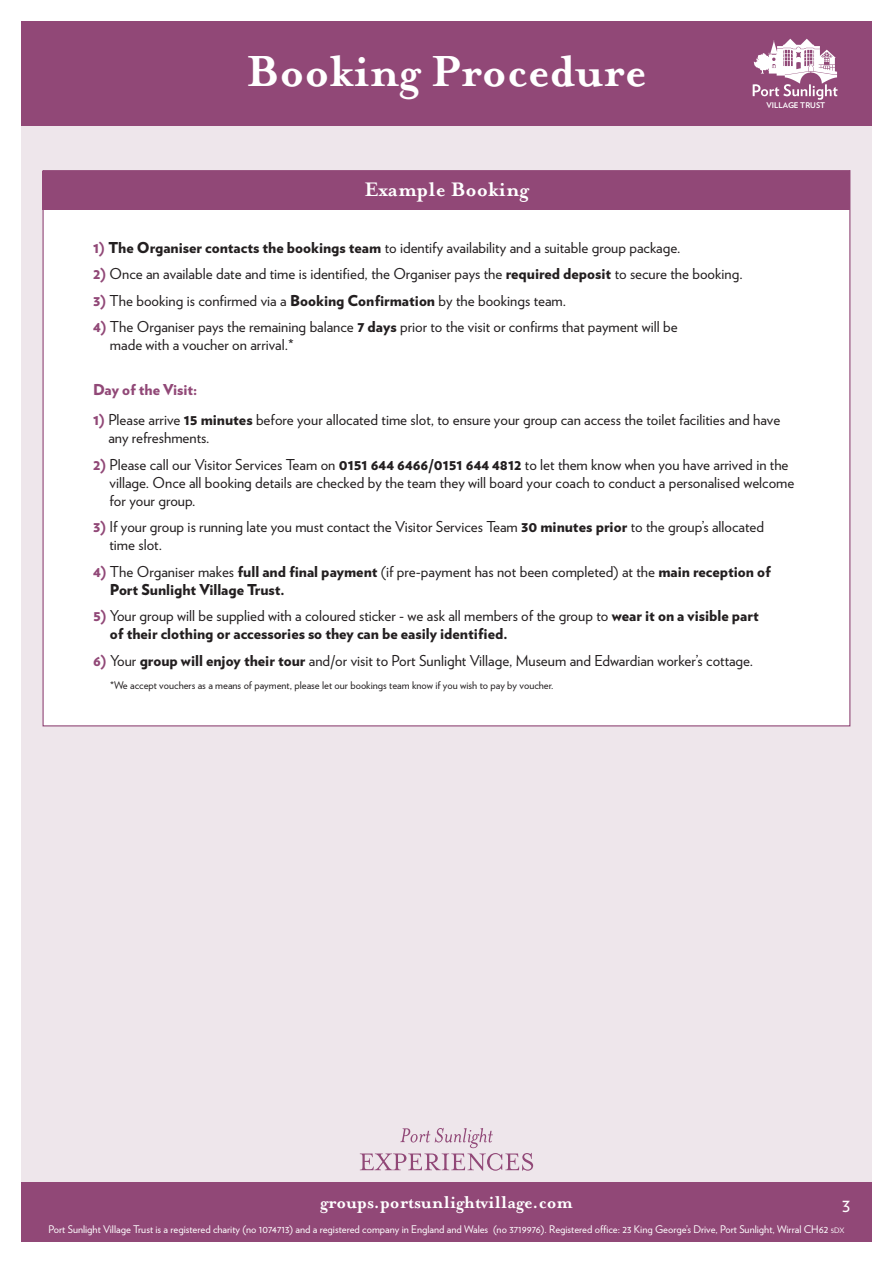
<style>
.page{position:relative;width:893px;height:1263px;background:#fff}
.page>*{position:absolute;margin:0;border:0;box-sizing:border-box;transform-origin:0 0}
.t1{font:700 49.95px "Mrs Eaves";color:#fff}
.t2{font:700 22.5px "Mrs Eaves";color:#fff}
.t3{font:700 19.5px "Mrs Eaves";color:#fff}
.t4{font:19.5px "Verlag";color:#fff}
.t5{font:15px/18px "Verlag";color:#231f20}
.t6{font:900 15px/18px "Verlag";color:#231f20}
.t7{font:900 15px "Verlag";color:#914877}
.t8{font:10.5px "Verlag";color:#fff}
.t9{font:10.5px "Verlag";color:#231f20}
.t10{font:700 7.8px "Verlag";color:#fff}
.s1{font-weight:900;color:#914877}
.s2{font-weight:900}
.s3{color:#914877}
.s4{font-weight:400}
.s5{font-size:7.5px}
</style>
<div class="page">
<div style="left:21px;top:21px;width:851px;height:1221px;background:#eee6eb"></div>
<div style="left:21px;top:21px;width:851px;height:105px;background:#914877"></div>
<svg style="left:753px;top:39px;width:84px;height:61px"></svg>
<div style="left:21px;top:1182px;width:851px;height:60px;background:#914877"></div>
<svg style="left:360px;top:1128px;width:173px;height:43px"></svg>
<div style="left:43px;top:170px;width:807px;height:556px;background:#fff;border:1px solid #914877"></div>
<div style="left:43px;top:171px;width:807px;height:38px;background:#914877"></div>
<p class="t1" style="left:247px;top:42px;width:401px">Booking Procedure</p>
<p class="t10" style="left:766px;top:99px;width:60px">VILLAGE TRUST</p>
<p class="t2" style="left:364px;top:176px;width:166px">Example Booking</p>
<p class="t5" style="left:93px;top:237px;width:589px"><span class="s1">1)</span> <span class="s2">The Organiser contacts the bookings team</span> to identify availability and a suitable group package.</p>
<p class="t5" style="left:93px;top:264px;width:651px"><span class="s1">2)</span> Once an available date and time is identified, the Organiser pays the <span class="s2">required deposit</span> to secure the booking.</p>
<p class="t5" style="left:93px;top:290px;width:474px"><span class="s1">3)</span> The booking is confirmed via a <span class="s2">Booking Confirmation</span> by the bookings team.</p>
<p class="t5" style="left:110px;top:317px;width:569px;text-indent:-17px"><span class="s1">4)</span> The Organiser pays the remaining balance <span class="s2">7 days</span> prior to the visit or confirms that payment will be made with a voucher on arrival.*</p>
<p class="t7" style="left:93px;top:377px;width:106px">Day of the Visit:</p>
<p class="t5" style="left:108px;top:410px;width:673px;text-indent:-15px"><span class="s1">1)</span> Please arrive <span class="s2">15 minutes</span> before your allocated time slot, to ensure your group can access the toilet facilities and have any refreshments.</p>
<p class="t5" style="left:110px;top:455px;width:686px;text-indent:-16px"><span class="s1">2)</span> Please call our Visitor Services Team on <span class="s2">0151 644 6466/0151 644 4812</span> to let them know when you have arrived in the village. Once all booking details are checked by the team they will board your coach to conduct a personalised welcome for your group.</p>
<p class="t5" style="left:109px;top:517px;width:656px;text-indent:-16px"><span class="s1">3)</span> If your group is running late you must contact the Visitor Services Team <span class="s2">30 minutes prior</span> to the group’s allocated time slot.</p>
<p class="t6" style="left:110px;top:562px;width:662px;text-indent:-17px"><span class="s3">4)</span> <span class="s4">The Organiser makes</span> full and final payment <span class="s4">(if pre-payment has not been completed) at the</span> main reception of<br>Port Sunlight Village Trust.</p>
<p class="t6" style="left:110px;top:606px;width:650px;text-indent:-17px"><span class="s3">5)</span> <span class="s4">Your group will be supplied with a coloured sticker - we ask all members of the group to</span> wear it on a visible part of their clothing or accessories so they can be easily identified.</p>
<p class="t5" style="left:93px;top:651px;width:662px"><span class="s1">6)</span> Your <span class="s2">group will enjoy their tour</span> and/or visit to Port Sunlight Village, Museum and Edwardian worker’s cottage.</p>
<p class="t9" style="left:110px;top:678px;width:445px">*We accept vouchers as a means of payment, please let our bookings team know if you wish to pay by voucher.</p>
<p class="t3" style="left:320px;top:1191px;width:254px">groups.portsunlightvillage.com</p>
<p class="t8" style="left:49px;top:1221px;width:797px">Port Sunlight Village Trust is a registered charity (no 1074713) and a registered company in England and Wales (no 3719976). Registered office: 23 King George’s Drive, Port Sunlight, Wirral CH62 <span class="s5">5DX</span></p>
<p class="t4" style="left:842px;top:1190px;width:10px">3</p>
</div>
